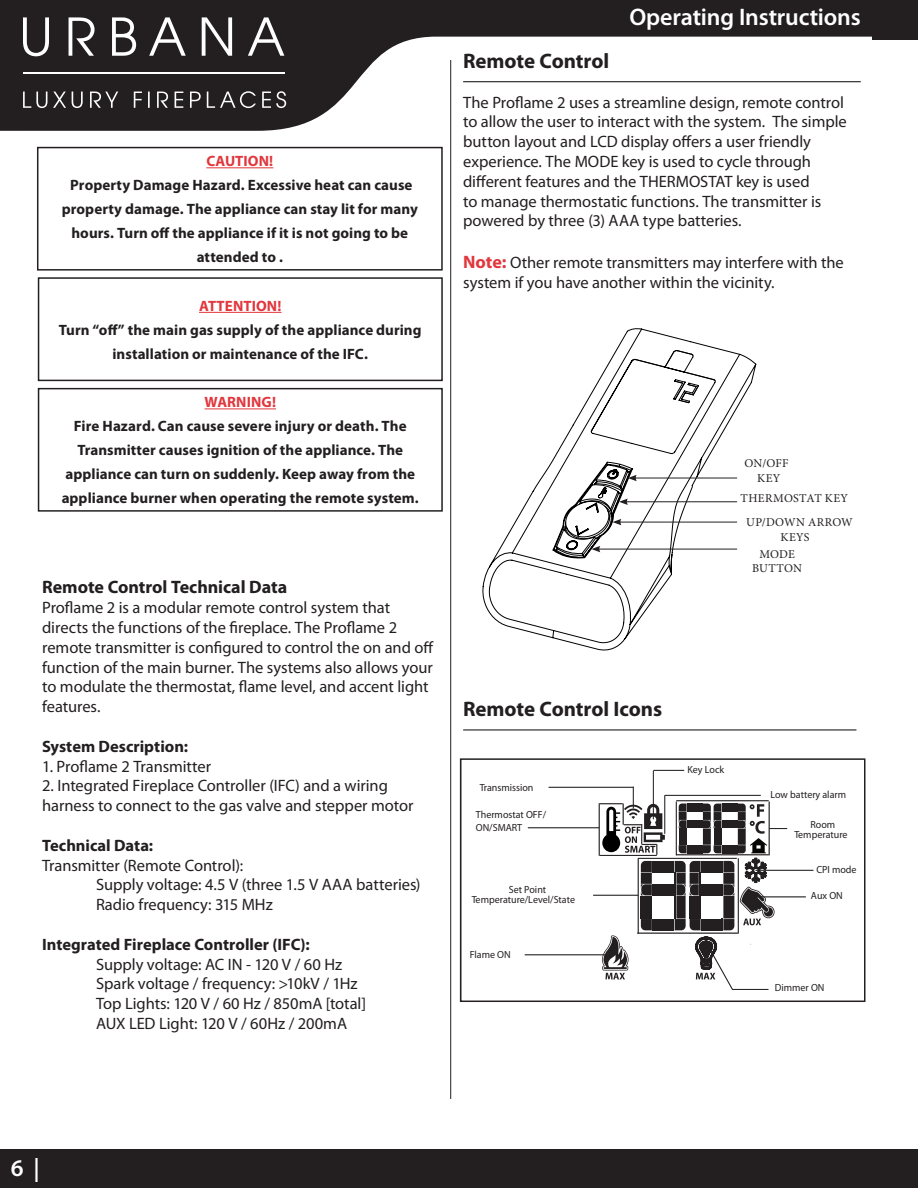
<style>
.page{position:relative;width:918px;height:1188px;background:#fff}
.page>*{position:absolute;margin:0;border:0;box-sizing:border-box;transform-origin:0 0}
._0-Page_Title_FIRST_PAGE_OF_A_CATEGORY{font:600 24px "Myriad Pro";letter-spacing:-.005em;color:#fff}
._1-Section_Heading{font:700 21px "Myriad Pro";letter-spacing:-.005em;color:#231f20}
.t1{font:700 18px "Myriad Pro";letter-spacing:-.005em;color:#231f20}
.t2{font:16.5px/19.8px "Myriad Pro";letter-spacing:-.005em;color:#231f20}
.t3{font:700 16.5px/19.8px "Myriad Pro";color:#231f20}
.WARNING_NOTICE{font:700 15px/24px "Myriad Pro";letter-spacing:.005em;color:#231f20;text-align:center}
.WARNING_NOTICE-2{font:700 15px "Myriad Pro";letter-spacing:.005em;color:#e1373d}
.Drawing_Labels-not_figures{font:12px/14.4px "Minion Pro";letter-spacing:.025em;color:#231f20;text-align:center}
.t4{font:700 10.35px/9.9px "Frutiger";color:#231f20}
.s1{font-weight:400}
.s2{font-weight:700;font-size:18px;color:#e1373d}
</style>
<div class="page">
<svg style="left:0;top:0;width:873px;height:131px;fill:#231f20"></svg>
<div style="left:0;top:1149px;width:918px;height:39px;background:#231f20"></div>
<svg style="left:23px;top:91px;width:263px;height:17px;background:#4d4a4a"></svg>
<svg style="left:23px;top:17px;width:261px;height:39px"></svg>
<hr style="left:23px;top:72px;width:262px;height:2px;background:#fff">
<div style="left:873px;top:0;width:45px;height:40px;background:#231f20"></div>
<hr style="left:463px;top:81px;width:398px;height:1px;background:#231f20">
<hr style="left:528px;top:827px;width:71px;height:1px;background:#231f20">
<hr style="left:654px;top:770px;width:30px;height:1px;background:#231f20">
<hr style="left:653px;top:771px;width:1px;height:48px;background:#231f20">
<hr style="left:525px;top:954px;width:86px;height:1px;background:#231f20">
<hr style="left:549px;top:787px;width:84px;height:1px;background:#231f20">
<svg style="left:586px;top:787px;width:201px;height:203px"></svg>
<hr style="left:753px;top:896px;width:53px;height:1px;background:#231f20">
<hr style="left:755px;top:870px;width:58px;height:1px;background:#231f20">
<div style="left:460px;top:758px;width:406px;height:244px;border:2px solid #231f20"></div>
<hr style="left:206px;top:167px;width:67px;height:1px;background:#e1373d">
<div style="left:37px;top:147px;width:406px;height:124px;border:2px solid #231f20"></div>
<hr style="left:199px;top:312px;width:83px;height:1px;background:#e1373d">
<div style="left:38px;top:277px;width:405px;height:104px;border:2px solid #231f20"></div>
<hr style="left:205px;top:409px;width:71px;height:1px;background:#e1373d">
<div style="left:38px;top:388px;width:405px;height:124px;border:2px solid #231f20"></div>
<hr style="left:450px;top:60px;width:1px;height:1039px;background:#231f20">
<hr style="left:463px;top:729px;width:393px;height:2px;background:#231f20">
<svg style="left:482px;top:328px;width:274px;height:322px"></svg>
<hr style="left:634px;top:478px;width:103px;height:1px;background:#231f20">
<hr style="left:625px;top:502px;width:112px;height:1px;background:#231f20">
<hr style="left:619px;top:522px;width:118px;height:1px;background:#231f20">
<hr style="left:598px;top:549px;width:139px;height:1px;background:#231f20">
<svg style="left:555px;top:350px;width:161px;height:208px"></svg>
<p class="WARNING_NOTICE-2" style="left:206px;top:151px;width:68px">CAUTION!</p>
<p class="WARNING_NOTICE" style="left:62px;top:173px;width:358px">Property Damage Hazard. Excessive heat can cause property damage. The appliance can stay lit for many hours. Turn off the appliance if it is not going to be attended to .</p>
<p class="WARNING_NOTICE-2" style="left:199px;top:296px;width:84px">ATTENTION!</p>
<p class="WARNING_NOTICE" style="left:59px;top:317px;width:364px">Turn “off” the main gas supply of the appliance during installation or maintenance of the IFC.</p>
<p class="WARNING_NOTICE-2" style="left:205px;top:393px;width:73px">WARNING!</p>
<p class="WARNING_NOTICE" style="left:62px;top:414px;width:359px">Fire Hazard. Can cause severe injury or death. The Transmitter causes ignition of the appliance. The appliance can turn on suddenly. Keep away from the appliance burner when operating the remote system.</p>
<p class="t1" style="left:42px;top:576px;width:247px">Remote Control Technical Data</p>
<p class="t2" style="left:42px;top:598px;width:393px">Proflame 2 is a modular remote control system that directs the functions of the fireplace. The Proflame 2 remote transmitter is configured to control the on and off function of the main burner. The systems also allows your to modulate the thermostat, flame level, and accent light features.</p>
<p class="t3" style="left:42px;top:736px;width:148px">System Description:</p>
<p class="t2" style="left:42px;top:756px;width:171px">1. Proflame 2 Transmitter</p>
<p class="t2" style="left:42px;top:776px;width:373px">2. Integrated Fireplace Controller (IFC) and a wiring harness to connect to the gas valve and stepper motor</p>
<p class="t3" style="left:42px;top:835px;width:113px">Technical Data:</p>
<p class="t2" style="left:42px;top:855px;width:203px">Transmitter (Remote Control):</p>
<p class="t2" style="left:96px;top:875px;width:326px">Supply voltage: 4.5 V (three 1.5 V AAA batteries)</p>
<p class="t2" style="left:96px;top:895px;width:178px">Radio frequency: 315 MHz</p>
<p class="t3" style="left:96px;top:934px;width:247px;text-indent:-54px">Integrated Fireplace Controller (IFC):<br><span class="s1">Supply voltage: AC IN - 120 V / 60 Hz</span></p>
<p class="t2" style="left:96px;top:974px;width:263px">Spark voltage / frequency: &gt;10kV / 1Hz</p>
<p class="t2" style="left:96px;top:994px;width:271px">Top Lights: 120 V / 60 Hz / 850mA [total]</p>
<p class="t2" style="left:96px;top:1013px;width:252px">AUX LED Light: 120 V / 60Hz / 200mA</p>
<p class="_0-Page_Title_FIRST_PAGE_OF_A_CATEGORY" style="left:629px;top:2px;width:233px">Operating Instructions</p>
<p class="_1-Section_Heading" style="left:463px;top:47px;width:148px">Remote Control</p>
<p class="t2" style="left:463px;top:92px;width:385px">The Proflame 2 uses a streamline design, remote control to allow the user to interact with the system. The simple button layout and LCD display offers a user friendly experience. The MODE key is used to cycle through different features and the THERMOSTAT key is used<br>to manage thermostatic functions. The transmitter is powered by three (3) AAA type batteries.</p>
<p class="t2" style="left:463px;top:252px;width:382px"><span class="s2">Note:</span> Other remote transmitters may interfere with the system if you have another within the vicinity.</p>
<p class="Drawing_Labels-not_figures" style="left:745px;top:456px;width:45px">ON/OFF<br>KEY</p>
<p class="Drawing_Labels-not_figures" style="left:741px;top:491px;width:109px">THERMOSTAT KEY</p>
<p class="Drawing_Labels-not_figures" style="left:780px;top:515px;width:74px;text-align:left;text-indent:-34px">UP/DOWN ARROW<br>KEYS</p>
<p class="Drawing_Labels-not_figures" style="left:752px;top:547px;width:51px">MODE<br>BUTTON</p>
<p class="_1-Section_Heading" style="left:463px;top:695px;width:201px">Remote Control Icons</p>
<p class="t4" style="left:480px;top:782px;width:55px">Transmission</p>
<p class="t4" style="left:476px;top:808px;width:72px;line-height:12.5px">Thermostat OFF/<br>ON/SMART</p>
<p class="t4" style="left:472px;top:884px;width:105px;text-indent:37px">Set Point<br>Temperature/Level/State</p>
<p class="t4" style="left:470px;top:950px;width:43px">Flame ON</p>
<p class="t4" style="left:688px;top:764px;width:38px">Key Lock</p>
<p class="t4" style="left:770px;top:790px;width:77px">Low battery alarm</p>
<p class="t4" style="left:794px;top:820px;width:55px;text-align:center">Room<br>Temperature</p>
<p class="t4" style="left:816px;top:864px;width:42px">CPI mode</p>
<p class="t4" style="left:811px;top:890px;width:33px">Aux ON</p>
<p class="t4" style="left:775px;top:983px;width:51px">Dimmer ON</p>
<h1 class="_0-Page_Title_FIRST_PAGE_OF_A_CATEGORY" style="left:11px;top:1153px;width:31px">6 |</h1>
</div>
